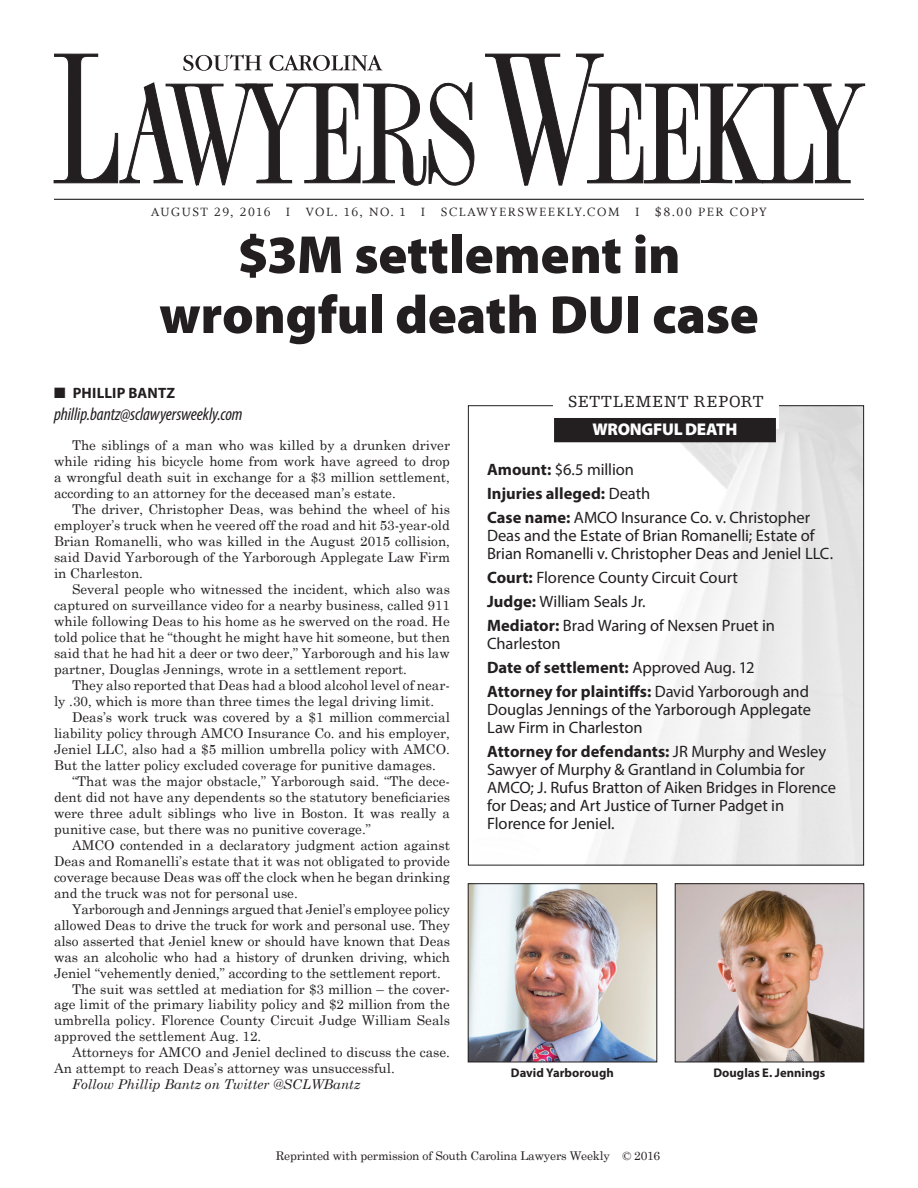
<style>
.page{position:relative;width:918px;height:1188px;background:#fff}
.page>*{position:absolute;margin:0;border:0;box-sizing:border-box;transform-origin:0 0}
.t1{font:900 54px/60px "Myriad Pro";letter-spacing:-.005em;color:#231f20;text-align:center}
.t2{font:italic condensed 18px "Myriad Pro";letter-spacing:-.005em;color:#231f20}
.t3{font:16.95px "Egyptienne FLT Std";letter-spacing:.015em;color:#231f20}
.t4{font:900 16.95px "Myriad Pro";letter-spacing:-.015em;color:#fff}
.t5{font:16.5px/24px "Myriad Pro";letter-spacing:-.005em;color:#231f20}
.t6{font:700 15px "Myriad Pro";letter-spacing:.01em;color:#231f20}
.t7{font:13.5px/16px "Century Schoolbook";color:#231f20;text-align:justify}
.t8{font:13.5px "Whitman Roman LF";letter-spacing:.12em;color:#231f20}
.t9{font:italic 13.5px "Century Schoolbook";color:#231f20}
.t10{font:700 12.6px "Myriad Pro";color:#231f20}
.t11{font:12px "Century Schoolbook";letter-spacing:-.015em;color:#231f20}
.s1{font-weight:700}
</style>
<div class="page">
<hr style="left:54px;top:199px;width:810px;height:1px;background:#231f20">
<svg style="left:485px;top:53px;width:380px;height:147px"></svg>
<svg style="left:54px;top:54px;width:421px;height:146px"></svg>
<div style="left:554px;top:418px;width:222px;height:24px;background:#231f20"></div>
<img style="left:470px;top:886px;width:185px;height:174px">
<div style="left:468px;top:884px;width:189px;height:178px;border:1px solid #231f20"></div>
<img style="left:677px;top:886px;width:185px;height:174px">
<div style="left:675px;top:884px;width:189px;height:178px;border:1px solid #231f20"></div>
<p class="t8" style="left:151px;top:204px;width:617px">AUGUST 29, 2016 I VOL. 16, NO. 1 I SCLAWYERSWEEKLY.COM I $8.00 PER COPY</p>
<h1 class="t1" style="left:159px;top:225px;width:601px">$3M settlement in wrongful death DUI case</h1>
<p class="t6" style="left:54px;top:383px;width:123px">■ PHILLIP BANTZ</p>
<h2 class="t2" style="left:54px;top:403px;width:190px">phillip.bantz@sclawyersweekly.com</h2>
<p class="t7" style="left:54px;top:436px;width:398px;text-indent:18px">The siblings of a man who was killed by a drunken driver while riding his bicycle home from work have agreed to drop a wrongful death suit in exchange for a $3 million settlement, according to an attorney for the deceased man’s estate.</p>
<p class="t7" style="left:54px;top:500px;width:398px;text-indent:18px">The driver, Christopher Deas, was behind the wheel of his employer’s truck when he veered off the road and hit 53-year-old Brian Romanelli, who was killed in the August 2015 collision, said David Yarborough of the Yarborough Applegate Law Firm in Charleston.</p>
<p class="t7" style="left:54px;top:580px;width:398px;text-indent:18px">Several people who witnessed the incident, which also was captured on surveillance video for a nearby business, called 911 while following Deas to his home as he swerved on the road. He told police that he “thought he might have hit someone, but then said that he had hit a deer or two deer,” Yarborough and his law partner, Douglas Jennings, wrote in a settlement report.</p>
<p class="t7" style="left:54px;top:676px;width:397px;text-indent:18px">They also reported that Deas had a blood alcohol level of near&shy;ly .30, which is more than three times the legal driving limit.</p>
<p class="t7" style="left:54px;top:708px;width:397px;text-indent:18px">Deas’s work truck was covered by a $1 million commercial liability policy through AMCO Insurance Co. and his employer, Jeniel LLC, also had a $5 million umbrella policy with AMCO.<br>But the latter policy excluded coverage for punitive damages.</p>
<p class="t7" style="left:54px;top:772px;width:397px;text-indent:18px">“That was the major obstacle,” Yarborough said. “The dece&shy;dent did not have any dependents so the statutory beneficiaries were three adult siblings who live in Boston. It was really a punitive case, but there was no punitive coverage.”</p>
<p class="t7" style="left:54px;top:836px;width:398px;text-indent:18px">AMCO contended in a declaratory judgment action against Deas and Romanelli’s estate that it was not obligated to provide coverage because Deas was off the clock when he began drinking and the truck was not for personal use.</p>
<p class="t7" style="left:72px;top:900px;width:380px">Yarborough and Jennings argued that Jeniel’s employee policy</p>
<p class="t7" style="left:54px;top:916px;width:398px">allowed Deas to drive the truck for work and personal use. They</p>
<p class="t7" style="left:54px;top:932px;width:398px">also asserted that Jeniel knew or should have known that Deas</p>
<p class="t7" style="left:54px;top:948px;width:398px">was an alcoholic who had a history of drunken driving, which</p>
<p class="t7" style="left:54px;top:964px;width:388px">Jeniel “vehemently denied,” according to the settlement report.</p>
<p class="t7" style="left:72px;top:980px;width:380px">The suit was settled at mediation for $3 million – the cover-</p>
<p class="t7" style="left:54px;top:996px;width:397px">age limit of the primary liability policy and $2 million from the</p>
<p class="t7" style="left:54px;top:1012px;width:398px">umbrella policy. Florence County Circuit Judge William Seals</p>
<p class="t7" style="left:54px;top:1028px;width:209px">approved the settlement Aug. 12.</p>
<p class="t7" style="left:72px;top:1044px;width:380px">Attorneys for AMCO and Jeniel declined to discuss the case.</p>
<p class="t7" style="left:54px;top:1060px;width:342px">An attempt to reach Deas’s attorney was unsuccessful.</p>
<p class="t9" style="left:72px;top:1076px;width:290px">Follow Phillip Bantz on Twitter @SCLWBantz</p>
<p class="t3" style="left:568px;top:392px;width:197px">SETTLEMENT REPORT</p>
<p class="t4" style="left:593px;top:420px;width:146px">WRONGFUL DEATH</p>
<p class="t5" style="left:487px;top:457px;width:325px"><span class="s1">Amount:</span> $6.5 million<br><span class="s1">Injuries alleged:</span> Death<br><span class="s1">Case name:</span> AMCO Insurance Co. v. Christopher</p>
<p class="t5" style="left:487px;top:526px;width:348px;line-height:18px">Deas and the Estate of Brian Romanelli; Estate of<br>Brian Romanelli v. Christopher Deas and Jeniel LLC.</p>
<p class="t5" style="left:487px;top:565px;width:289px"><span class="s1">Court:</span> Florence County Circuit Court<br><span class="s1">Judge:</span> William Seals Jr.<br><span class="s1">Mediator:</span> Brad Waring of Nexsen Pruet in</p>
<p class="t5" style="left:487px;top:631px;width:323px">Charleston<br><span class="s1">Date of settlement:</span> Approved Aug. 12<br><span class="s1">Attorney for plaintiffs:</span> David Yarborough and</p>
<p class="t5" style="left:487px;top:700px;width:326px;line-height:18px">Douglas Jennings of the Yarborough Applegate<br>Law Firm in Charleston</p>
<p class="t5" style="left:487px;top:742px;width:350px;line-height:18px"><span class="s1">Attorney for defendants:</span> JR Murphy and Wesley Sawyer of Murphy &amp; Grantland in Columbia for AMCO; J. Rufus Bratton of Aiken Bridges in Florence for Deas; and Art Justice of Turner Padget in Florence for Jeniel.</p>
<p class="t10" style="left:511px;top:1065px;width:104px">David Yarborough</p>
<p class="t10" style="left:713px;top:1065px;width:113px">Douglas E. Jennings</p>
<p class="t11" style="left:276px;top:1148px;width:386px">Reprinted with permission of South Carolina Lawyers Weekly © 2016</p>
</div>
